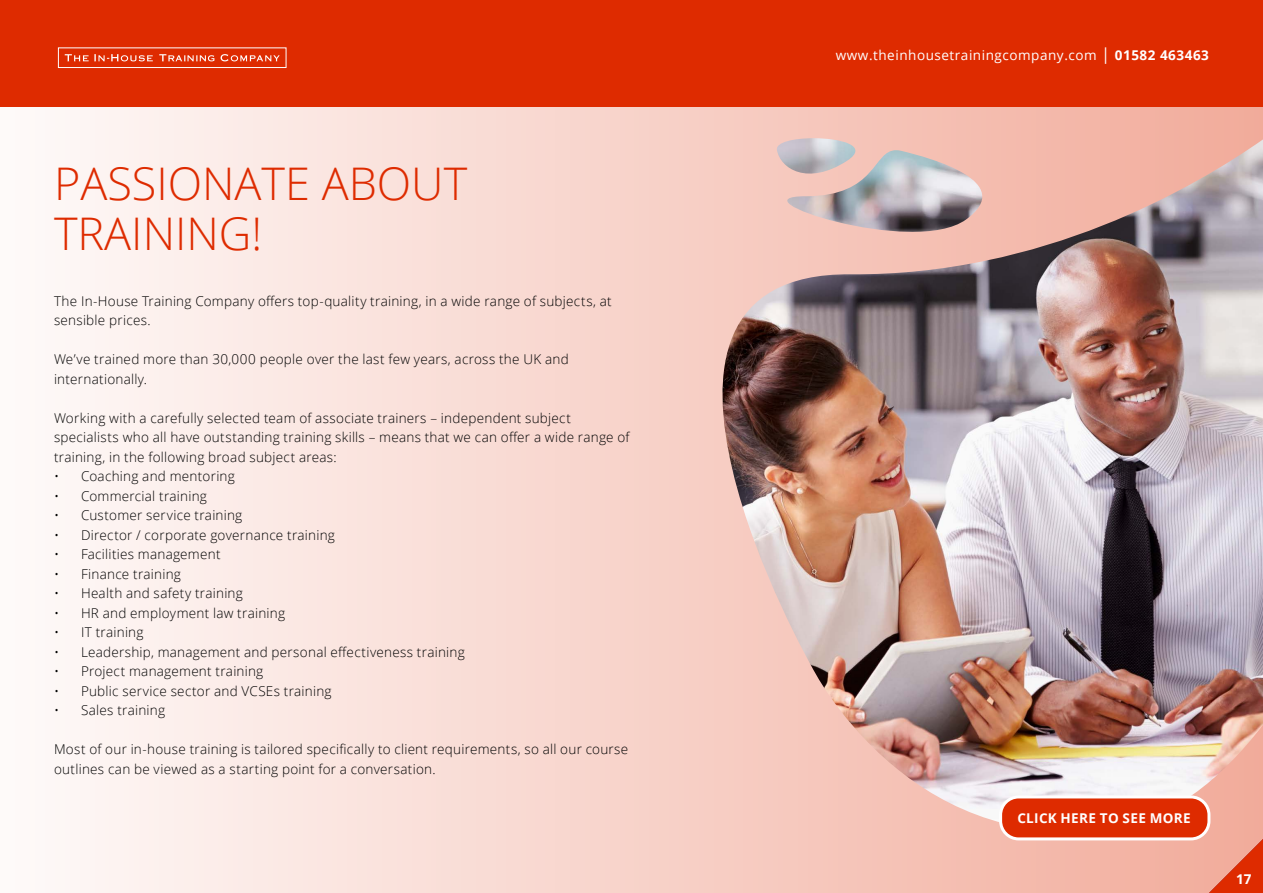
<style>
.page{position:relative;width:1263px;height:893px;background:#fff}
.page>*{position:absolute;margin:0;border:0;box-sizing:border-box;transform-origin:0 0}
.t1{font:300 45px/49.5px "Open Sans";color:#de2b00}
.t2{font:300 13.5px/19.5px "Open Sans";letter-spacing:.02em;color:#000}
.t3{font:13.5px "Open Sans";letter-spacing:.04em;color:#fff}
.t4{font:700 13.5px "Open Sans";letter-spacing:.025em;color:#fff}
.s1{font-size:16.5px}
.s2{font-weight:700}
</style>
<div class="page">
<div style="left:0;top:106px;width:1263px;height:787px;background:linear-gradient(to right,#fefaf9,#f1ab9b)"></div>
<svg style="left:1209px;top:839px;width:54px;height:54px;background:#e76b4d"></svg>
<div style="left:0;top:0;width:1263px;height:106px;background:#de2b00"></div>
<img style="left:721px;top:138px;width:542px;height:695px">
<div style="left:1000px;top:797px;width:209px;height:42px;background:#de2b00;border-radius:18px"></div>
<div style="left:999px;top:795px;width:211px;height:45px;border:3px solid #fff;border-radius:18px"></div>
<div style="left:58px;top:47px;width:228px;height:21px;border:1px solid #fff"></div>
<svg style="left:65px;top:54px;width:215px;height:7px"></svg>
<h1 class="t1" style="left:54px;top:158px;width:415px">PASSIONATE ABOUT<br>TRAINING!</h1>
<p class="t2" style="left:54px;top:291px;width:559px">The In-House Training Company offers top-quality training, in a wide range of subjects, at sensible prices.</p>
<p class="t2" style="left:54px;top:349px;width:516px">We’ve trained more than 30,000 people over the last few years, across the UK and internationally.</p>
<p class="t2" style="left:54px;top:408px;width:577px">Working with a carefully selected team of associate trainers – independent subject specialists who all have outstanding training skills – means that we can offer a wide range of training, in the following broad subject areas:</p>
<p class="t2" style="left:54px;top:466px;width:182px">• Coaching and mentoring</p>
<p class="t2" style="left:54px;top:486px;width:154px">• Commercial training</p>
<p class="t2" style="left:54px;top:505px;width:190px">• Customer service training</p>
<p class="t2" style="left:54px;top:525px;width:282px">• Director / corporate governance training</p>
<p class="t2" style="left:54px;top:544px;width:168px">• Facilities management</p>
<p class="t2" style="left:54px;top:564px;width:128px">• Finance training</p>
<p class="t2" style="left:54px;top:583px;width:190px">• Health and safety training</p>
<p class="t2" style="left:54px;top:603px;width:233px">• HR and employment law training</p>
<p class="t2" style="left:54px;top:622px;width:91px">• IT training</p>
<p class="t2" style="left:54px;top:642px;width:412px">• Leadership, management and personal effectiveness training</p>
<p class="t2" style="left:54px;top:661px;width:211px">• Project management training</p>
<p class="t2" style="left:54px;top:681px;width:279px">• Public service sector and VCSEs training</p>
<p class="t2" style="left:54px;top:700px;width:113px">• Sales training</p>
<p class="t2" style="left:54px;top:739px;width:576px">Most of our in-house training is tailored specifically to client requirements, so all our course outlines can be viewed as a starting point for a conversation.</p>
<p class="t3" style="left:836px;top:46px;width:375px">www.theinhousetrainingcompany.com <span class="s1">|</span> <span class="s2">01582 463463</span></p>
<p class="t4" style="left:1017px;top:809px;width:175px">CLICK HERE TO SEE MORE</p>
<p class="t4" style="left:1236px;top:869px;width:17px">17</p>
</div>
